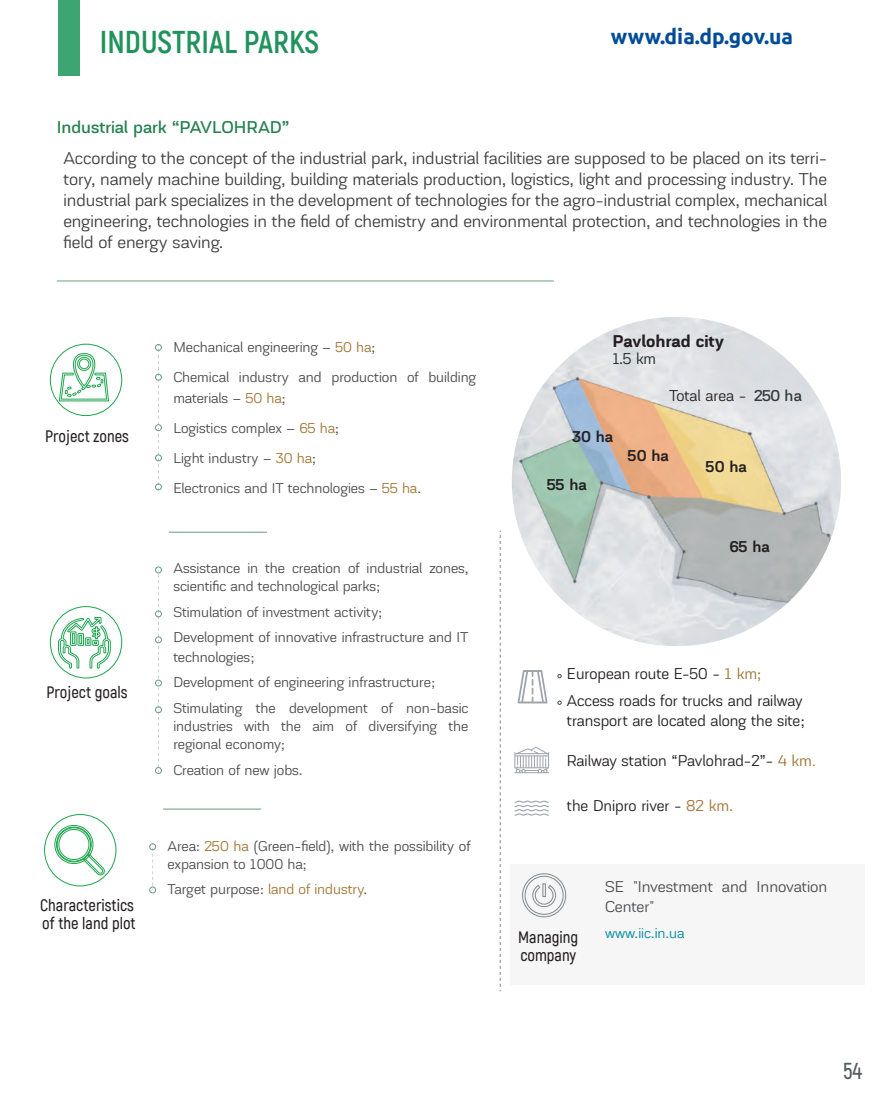
<style>
.page{position:relative;width:875px;height:1093px;background:#fff}
.page>*{position:absolute;margin:0;border:0;box-sizing:border-box;transform-origin:0 0}
.t1{font:700 31.5px "Akrobat";color:rgb(2 131 70/.88)}
.t2{font:600 22.95px "Akrobat";color:#4f5a5e}
.t3{font:700 21px "Ubuntu";color:#004c97}
.t4{font:18px/21px "Akzentica 4 F";letter-spacing:-.005em;color:#3e3e3f;text-align:justify}
.t5{font:18px "Akzentica 4 F Medium";letter-spacing:-.005em;color:#26804f}
.t6{font:700 18px "Akzentica 4 F";color:#231f20}
.t7{font:16.5px/27px "Akzentica 4 F";color:#231f20}
.t8{font:600 16.5px/18px "Akrobat";color:#231f20}
.t9{font:16.5px/19.5px "Akzentica 4 F";letter-spacing:-.005em;color:#4b4c4d}
.t10{font:700 16.5px "Akzentica 4 F Semi";color:#231f20}
.t11{font:16.5px "Akzentica 4 F";color:#1a2727}
.t12{font:15px/30px "Akzentica 4 F";letter-spacing:-.005em;color:#4b4c4d}
.t13{font:15px "Akzentica 4 F";letter-spacing:-.005em;color:#00889d}
.s1{color:#a27534}
.s2{font-family:"Akzentica 4 F Medium";color:#313839}
.s3{font-size:15px;color:#a27534}
.s4{color:#a37536}
</style>
<div class="page">
<div style="left:58px;top:0;width:21px;height:76px;background:#3ca572"></div>
<div style="left:509px;top:864px;width:355px;height:120px;background:#f6f6f7"></div>
<svg style="left:522px;top:873px;width:44px;height:44px"></svg>
<svg style="left:58px;top:353px;width:51px;height:49px"></svg>
<div style="left:50px;top:344px;width:72px;height:72px;border:1px solid #1fa54e;border-radius:50%"></div>
<svg style="left:158px;top:351px;width:1px;height:135px"></svg>
<svg style="left:54px;top:825px;width:51px;height:50px"></svg>
<div style="left:44px;top:814px;width:72px;height:72px;border:1px solid #1fa54e;border-radius:50%"></div>
<div style="left:155px;top:344px;width:7px;height:7px;border:1px solid #699c7b;border-radius:50%"></div>
<div style="left:155px;top:374px;width:7px;height:6px;border:1px solid #699c7b;border-radius:50%"></div>
<div style="left:155px;top:424px;width:7px;height:7px;border:1px solid #699c7b;border-radius:50%"></div>
<div style="left:155px;top:454px;width:7px;height:7px;border:1px solid #699c7b;border-radius:50%"></div>
<div style="left:155px;top:483px;width:7px;height:7px;border:1px solid #699c7b;border-radius:50%"></div>
<hr style="left:169px;top:532px;width:98px;height:1px;background:#699c7b">
<hr style="left:57px;top:281px;width:497px;height:1px;background:#699c7b">
<svg style="left:158px;top:570px;width:1px;height:202px"></svg>
<div style="left:155px;top:636px;width:7px;height:7px;border:1px solid #699c7b;border-radius:50%"></div>
<div style="left:155px;top:767px;width:7px;height:7px;border:1px solid #699c7b;border-radius:50%"></div>
<div style="left:155px;top:680px;width:7px;height:6px;border:1px solid #699c7b;border-radius:50%"></div>
<div style="left:155px;top:706px;width:7px;height:7px;border:1px solid #699c7b;border-radius:50%"></div>
<hr style="left:163px;top:809px;width:98px;height:1px;background:#699c7b">
<svg style="left:152px;top:845px;width:1px;height:45px"></svg>
<div style="left:149px;top:843px;width:7px;height:7px;border:1px solid #699c7b;border-radius:50%"></div>
<div style="left:149px;top:886px;width:7px;height:7px;border:1px solid #699c7b;border-radius:50%"></div>
<svg style="left:514px;top:747px;width:35px;height:26px"></svg>
<div style="left:50px;top:606px;width:72px;height:72px;border:1px solid #1fa54e;border-radius:50%"></div>
<svg style="left:517px;top:670px;width:30px;height:33px"></svg>
<svg style="left:500px;top:530px;width:1px;height:461px"></svg>
<svg style="left:557px;top:674px;width:4px;height:4px"></svg>
<svg style="left:514px;top:800px;width:35px;height:16px"></svg>
<div style="left:155px;top:566px;width:7px;height:7px;border:1px solid #699c7b;border-radius:50%"></div>
<div style="left:155px;top:610px;width:7px;height:7px;border:1px solid #699c7b;border-radius:50%"></div>
<svg style="left:557px;top:701px;width:4px;height:4px"></svg>
<img style="left:512px;top:317px;width:329px;height:329px;border-radius:165px">
<svg style="left:58px;top:617px;width:53px;height:52px"></svg>
<h1 class="t1" style="left:100px;top:22px;width:221px">INDUSTRIAL PARKS</h1>
<h3 class="t3" style="left:611px;top:24px;width:184px">www.dia.dp.gov.ua</h3>
<p class="t5" style="left:57px;top:114px;width:234px">Industrial park “PAVLOHRAD”</p>
<p class="t4" style="left:63px;top:146px;width:765px">According to the concept of the industrial park, industrial facilities are supposed to be placed on its terri&shy;tory, namely machine building, building materials production, logistics, light and processing industry. The industrial park specializes in the development of technologies for the agro-industrial complex, mechanical engineering, technologies in the field of chemistry and environmental protection, and technologies in the field of energy saving.</p>
<p class="t8" style="left:45px;top:427px;width:85px">Project zones</p>
<p class="t8" style="left:46px;top:683px;width:83px">Project goals</p>
<p class="t8" style="left:40px;top:896px;width:97px">Characteristics of the land plot</p>
<p class="t12" style="left:173px;top:330px;width:304px">Mechanical engineering – <span class="s1">50 ha</span>;<br>Chemical industry and production of building</p>
<p class="t12" style="left:173px;top:381px;width:249px">materials – <span class="s1">50 ha</span>;<br>Logistics complex – <span class="s1">65 ha</span>;<br>Light industry – <span class="s1">30 ha</span>;<br>Electronics and IT technologies – <span class="s1">55 ha</span>.</p>
<p class="t12" style="left:173px;top:558px;width:297px;line-height:18px">Assistance in the creation of industrial zones, scientific and technological parks;</p>
<p class="t12" style="left:173px;top:598px;width:297px;line-height:25.5px">Stimulation of investment activity;<br>Development of innovative infrastructure and IT</p>
<p class="t12" style="left:173px;top:643px;width:297px;line-height:25.5px">technologies;<br>Development of engineering infrastructure;<br>Stimulating the development of non-basic</p>
<p class="t12" style="left:173px;top:716px;width:297px;line-height:18px">industries with the aim of diversifying the regional economy;</p>
<p class="t12" style="left:173px;top:753px;width:131px">Creation of new jobs.</p>
<p class="t12" style="left:168px;top:835px;width:304px;line-height:18px">Area: <span class="s1">250 ha</span> (Green-field), with the possibility of expansion to 1000 ha;</p>
<p class="t12" style="left:168px;top:873px;width:201px">Target purpose: <span class="s1">land of industry</span>.</p>
<p class="t6" style="left:612px;top:328px;width:113px">Pavlohrad city</p>
<p class="t11" style="left:612px;top:346px;width:45px">1.5 km</p>
<p class="t10" style="left:572px;top:424px;width:42px">30 ha</p>
<p class="t10" style="left:547px;top:472px;width:41px">55 ha</p>
<p class="t7" style="left:669px;top:380px;width:134px">Total area - <span class="s2">250 ha</span></p>
<p class="t10" style="left:628px;top:443px;width:42px">50 ha</p>
<p class="t10" style="left:706px;top:454px;width:42px">50 ha</p>
<p class="t10" style="left:729px;top:534px;width:42px">65 ha</p>
<p class="t7" style="left:567px;top:659px;width:237px">European route E-50 - <span class="s1">1 km;<br></span>Access roads for trucks and railway</p>
<p class="t7" style="left:567px;top:705px;width:239px">transport are located along the site;</p>
<p class="t7" style="left:567px;top:745px;width:250px">Railway station “Pavlohrad-2”- <span class="s1">4 km</span><span class="s3">.</span></p>
<p class="t7" style="left:567px;top:791px;width:168px">the Dnipro river - <span class="s4">82 km.</span></p>
<p class="t8" style="left:518px;top:928px;width:62px">Managing company</p>
<p class="t9" style="left:605px;top:875px;width:224px">SE "Investment and Innovation<br>Center"</p>
<p class="t13" style="left:605px;top:921px;width:81px">www.iic.in.ua</p>
<h2 class="t2" style="left:843px;top:1057px;width:21px">54</h2>
</div>
